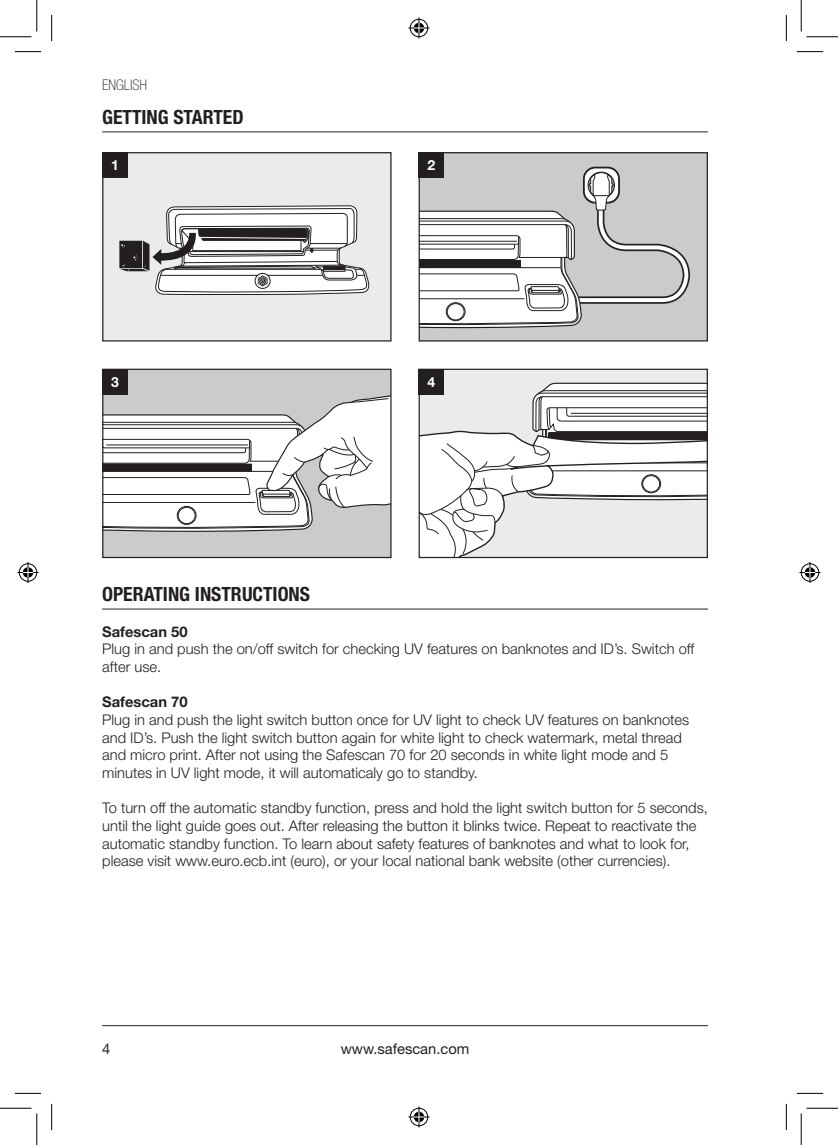
<style>
.page{position:relative;width:838px;height:1145px;background:#fff}
.page>*{position:absolute;margin:0;border:0;box-sizing:border-box;transform-origin:0 0}
.t1{font:700 condensed 19.6px "Helvetica Neue LT Std";color:#231f20}
.t2{font:300 14.7px/17.7px "Helvetica Neue LT Std";color:#231f20}
.t3{font:700 14.7px "Helvetica Neue LT Std";color:#231f20}
.t4{font:14.7px "Helvetica Neue LT Std";color:#231f20}
.t5{font:100 condensed 14.7px "Helvetica Neue LT Std";color:#231f20}
.t6{font:700 14px "Helvetica Neue LT Std";color:#fff}
</style>
<div class="page">
<hr style="left:102px;top:1025px;width:605px;height:1px;background:#231f20">
<hr style="left:102px;top:609px;width:605px;height:1px;background:#231f20">
<hr style="left:102px;top:132px;width:605px;height:1px;background:#231f20">
<div style="left:103px;top:153px;width:288px;height:188px;background:#eaebea"></div>
<svg style="left:119px;top:206px;width:251px;height:89px"></svg>
<div style="left:102px;top:152px;width:289px;height:190px;border:1px solid #231f20"></div>
<div style="left:419px;top:153px;width:288px;height:188px;background:#cacbca"></div>
<svg style="left:420px;top:166px;width:271px;height:163px"></svg>
<div style="left:418px;top:152px;width:289px;height:190px;border:1px solid #231f20"></div>
<svg style="left:104px;top:371px;width:285px;height:185px"></svg>
<div style="left:102px;top:369px;width:289px;height:189px;border:1px solid #231f20"></div>
<svg style="left:420px;top:371px;width:285px;height:185px"></svg>
<div style="left:418px;top:369px;width:289px;height:189px;border:1px solid #231f20"></div>
<div style="left:102px;top:152px;width:26px;height:26px;background:#231f20"></div>
<div style="left:418px;top:152px;width:26px;height:26px;background:#231f20"></div>
<div style="left:102px;top:369px;width:26px;height:25px;background:#231f20"></div>
<div style="left:418px;top:369px;width:26px;height:25px;background:#231f20"></div>
<svg style="left:15px;top:51px;width:26px;height:1px"></svg>
<svg style="left:796px;top:51px;width:27px;height:1px"></svg>
<svg style="left:15px;top:1093px;width:26px;height:1px"></svg>
<svg style="left:796px;top:1093px;width:27px;height:1px"></svg>
<svg style="left:51px;top:15px;width:1px;height:26px"></svg>
<svg style="left:51px;top:1104px;width:1px;height:26px"></svg>
<svg style="left:786px;top:15px;width:1px;height:26px"></svg>
<svg style="left:786px;top:1104px;width:1px;height:26px"></svg>
<hr style="left:0;top:36px;width:32px;height:1px;background:#000">
<hr style="left:806px;top:36px;width:31px;height:1px;background:#000">
<hr style="left:0;top:1108px;width:32px;height:1px;background:#000">
<hr style="left:806px;top:1108px;width:31px;height:1px;background:#000">
<hr style="left:36px;top:0;width:1px;height:31px;background:#000">
<hr style="left:36px;top:1113px;width:1px;height:32px;background:#000">
<hr style="left:800px;top:0;width:1px;height:31px;background:#000">
<hr style="left:800px;top:1113px;width:1px;height:32px;background:#000">
<svg style="left:408px;top:18px;width:21px;height:21px"></svg>
<svg style="left:408px;top:1106px;width:21px;height:21px"></svg>
<svg style="left:18px;top:562px;width:21px;height:21px"></svg>
<svg style="left:799px;top:562px;width:21px;height:21px"></svg>
<p class="t5" style="left:102px;top:77px;width:46px">ENGLISH</p>
<h1 class="t1" style="left:102px;top:105px;width:143px">GETTING STARTED</h1>
<p class="t6" style="left:111px;top:156px;width:9px">1</p>
<p class="t6" style="left:427px;top:156px;width:9px">2</p>
<p class="t6" style="left:111px;top:373px;width:9px">3</p>
<p class="t6" style="left:427px;top:373px;width:9px">4</p>
<h1 class="t1" style="left:102px;top:582px;width:209px">OPERATING INSTRUCTIONS</h1>
<p class="t3" style="left:102px;top:622px;width:87px">Safescan 50</p>
<p class="t2" style="left:102px;top:640px;width:593px">Plug in and push the on/off switch for checking UV features on banknotes and ID’s. Switch off after use.</p>
<p class="t3" style="left:102px;top:693px;width:87px">Safescan 70</p>
<p class="t2" style="left:102px;top:710px;width:588px">Plug in and push the light switch button once for UV light to check UV features on banknotes and ID’s. Push the light switch button again for white light to check watermark, metal thread and micro print. After not using the Safescan 70 for 20 seconds in white light mode and 5 minutes in UV light mode, it will automaticaly go to standby.</p>
<p class="t2" style="left:102px;top:799px;width:607px">To turn off the automatic standby function, press and hold the light switch button for 5 seconds, until the light guide goes out. After releasing the button it blinks twice. Repeat to reactivate the automatic standby function. To learn about safety features of banknotes and what to look for, please visit www.euro.ecb.int (euro), or your local national bank website (other currencies).</p>
<p class="t4" style="left:102px;top:1040px;width:10px">4</p>
<p class="t4" style="left:340px;top:1040px;width:130px">www.safescan.com</p>
</div>
